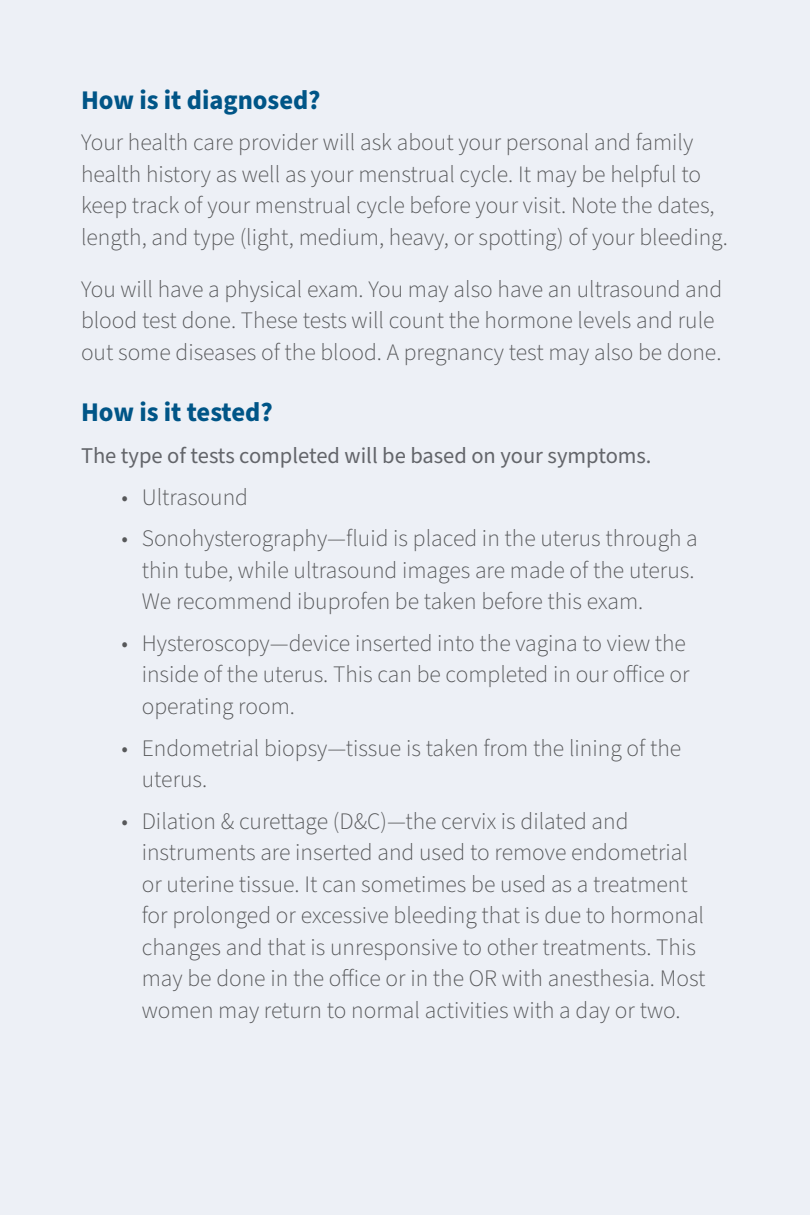
<style>
.page{position:relative;width:810px;height:1215px;background:#edf0f6}
.page>*{position:absolute;margin:0;border:0;box-sizing:border-box;transform-origin:0 0}
.Blue_Heading{font:700 27px "Source Sans Pro";color:#005587}
.Bullets{font:300 23.62px/31.5px "Source Sans Pro";color:#57585a}
.Booklet_Text{font:300 23.62px/31.5px "Source Sans Pro";color:#57585a}
.t1{font:22.5px "Source Sans Pro";color:#63656a}
</style>
<div class="page">
<p class="Blue_Heading" style="left:81px;top:81px;width:241px">How is it diagnosed?</p>
<p class="Booklet_Text" style="left:81px;top:127px;width:648px">Your health care provider will ask about your personal and family health history as well as your menstrual cycle. It may be helpful to keep track of your menstrual cycle before your visit. Note the dates, length, and type (light, medium, heavy, or spotting) of your bleeding.</p>
<p class="Booklet_Text" style="left:81px;top:274px;width:643px">You will have a physical exam. You may also have an ultrasound and blood test done. These tests will count the hormone levels and rule out some diseases of the blood. A pregnancy test may also be done.</p>
<p class="Blue_Heading" style="left:81px;top:394px;width:193px">How is it tested?</p>
<p class="t1" style="left:81px;top:441px;width:572px">The type of tests completed will be based on your symptoms.</p>
<p class="Bullets" style="left:122px;top:482px;width:128px">• Ultrasound</p>
<p class="Bullets" style="left:142px;top:523px;width:558px;text-indent:-20px">• Sonohysterography—fluid is placed in the uterus through a thin tube, while ultrasound images are made of the uterus.<br>We recommend ibuprofen be taken before this exam.</p>
<p class="Bullets" style="left:142px;top:628px;width:549px;text-indent:-20px">• Hysteroscopy—device inserted into the vagina to view the inside of the uterus. This can be completed in our office or operating room.</p>
<p class="Bullets" style="left:142px;top:733px;width:541px;text-indent:-20px">• Endometrial biopsy—tissue is taken from the lining of the uterus.</p>
<p class="Bullets" style="left:142px;top:806px;width:565px;text-indent:-20px">• Dilation &amp; curettage (D&amp;C)—the cervix is dilated and instruments are inserted and used to remove endometrial or uterine tissue. It can sometimes be used as a treatment for prolonged or excessive bleeding that is due to hormonal changes and that is unresponsive to other treatments. This may be done in the office or in the OR with anesthesia. Most women may return to normal activities with a day or two.</p>
</div>
